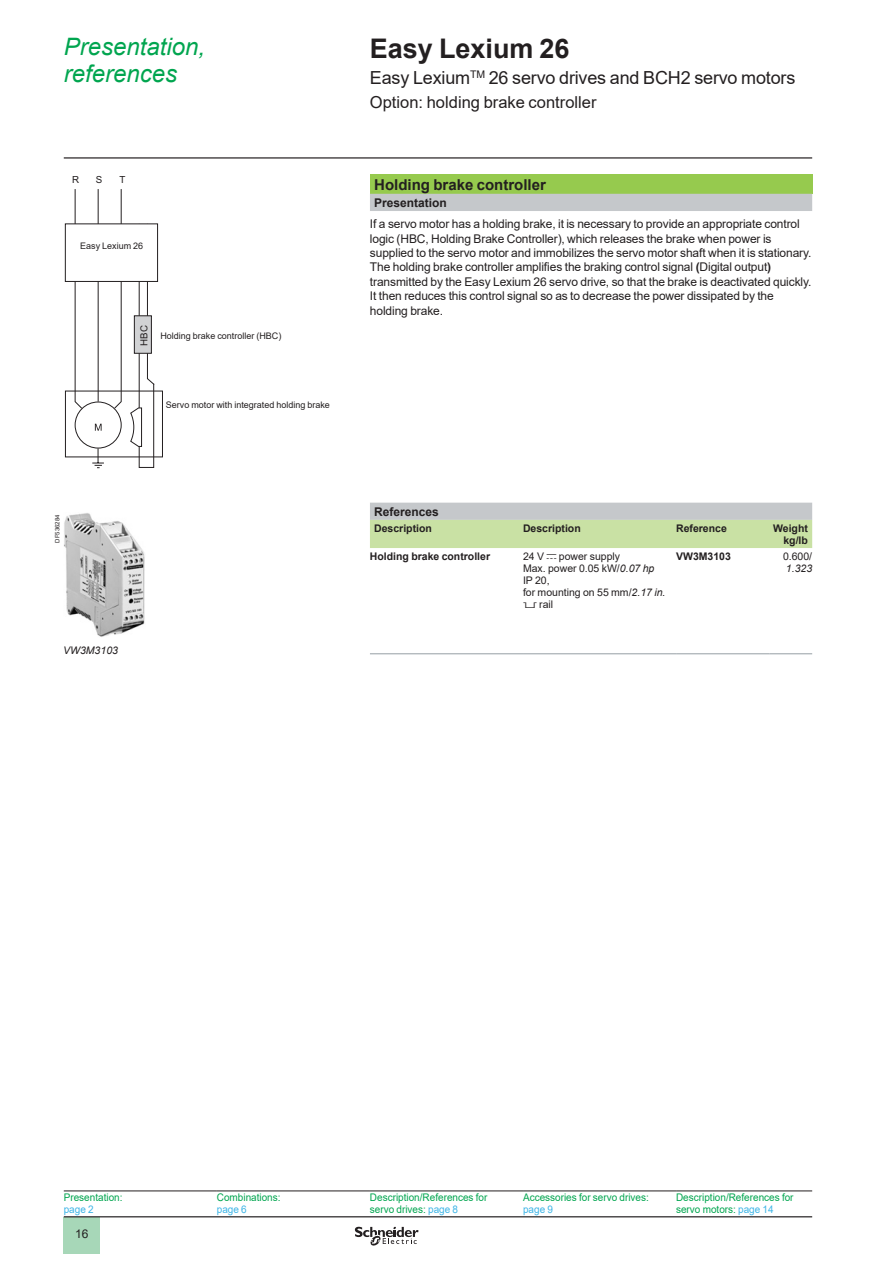
<style>
.page{position:relative;width:893px;height:1263px;background:#fff}
.page>*{position:absolute;margin:0;border:0;box-sizing:border-box;transform-origin:0 0}
._0_TitleLev1{font:700 27px "Arial";color:#231f20}
._0_Topic{font:italic 24px/27px "Arial";color:#00a54f}
._0_TitleLev3{font:18px "Arial";letter-spacing:-.01em;color:#231f20}
._0_TitleLev3-2{font:16.5px "Arial";color:#231f20}
._1_Section_3__10{font:700 15px "Arial";color:#231f20}
._1_Text__8{font:12px/14.4px "Arial";letter-spacing:-.01em;color:#231f20}
._1_Section_4__8{font:700 12px "Arial";color:#231f20}
._0_SeePage{font:10.5px "Arial";color:#00a54f;scale:.95 1}
._1_Text__7{font:10.5px/12px "Arial";color:#231f20}
._1_Section_5__7{font:700 10.5px "Arial";color:#231f20}
._0_SeePage-2{font:10.5px "Arial";color:#3cb4e6;scale:.95 1}
._1_Section_5__7__Rig{font:700 10.5px "Arial";color:#231f20}
.Cell_ReferenceProduc{font:700 10.5px "Arial";color:#231f20}
._1_Legend___Nota__7{font:italic 10.5px "Arial";color:#231f20}
._1_Text__7__Right{font:10.5px "Arial";color:#231f20}
._1_Text__7__Right-2{font:italic 10.5px "Arial";color:#231f20}
.t1{font:9.75px "Arial";color:#231f20}
._1_Legend__6{font:9px "Arial";color:#231f20}
.t2{font:6px "Arial";color:#231f20}
.s1{font-weight:700}
.s2{font-family:"Graph Schneider"}
.s3{font-style:italic}
.s4{color:#3cb4e6}
</style>
<div class="page">
<hr style="left:64px;top:157px;width:748px;height:2px;background:#231f20">
<div style="left:64px;top:1217px;width:36px;height:37px;background:#a7d7b8"></div>
<hr style="left:64px;top:1216px;width:748px;height:1px;background:#231f20">
<svg style="left:355px;top:1226px;width:64px;height:20px"></svg>
<div style="left:370px;top:174px;width:442px;height:20px;background:#96ca4e"></div>
<svg style="left:370px;top:194px;width:442px;height:326px"></svg>
<div style="left:370px;top:520px;width:442px;height:28px;background:#c9e1a4"></div>
<hr style="left:370px;top:653px;width:153px;height:1px;background:#959ea4">
<hr style="left:523px;top:653px;width:153px;height:1px;background:#959ea4">
<hr style="left:676px;top:653px;width:94px;height:1px;background:#959ea4">
<hr style="left:770px;top:653px;width:42px;height:1px;background:#959ea4">
<img style="left:64px;top:513px;width:81px;height:124px">
<div style="left:75px;top:401px;width:47px;height:48px;border:1px solid #231f20;border-radius:50%"></div>
<svg style="left:74px;top:189px;width:48px;height:221px"></svg>
<svg style="left:95px;top:424px;width:7px;height:7px"></svg>
<svg style="left:92px;top:448px;width:12px;height:20px"></svg>
<svg style="left:130px;top:282px;width:25px;height:186px"></svg>
<div style="left:65px;top:223px;width:93px;height:59px;background:#fff;border:1px solid #231f20"></div>
<div style="left:134px;top:315px;width:18px;height:39px;background:#d1d2d4;border:1px solid #231f20"></div>
<div style="left:65px;top:391px;width:98px;height:66px;border:1px solid #231f20"></div>
<hr style="left:64px;top:1191px;width:153px;height:1px;background:#231f20">
<hr style="left:217px;top:1191px;width:153px;height:1px;background:#231f20">
<hr style="left:370px;top:1191px;width:153px;height:1px;background:#231f20">
<hr style="left:523px;top:1191px;width:153px;height:1px;background:#231f20">
<hr style="left:676px;top:1191px;width:136px;height:1px;background:#231f20">
<p class="_0_Topic" style="left:64px;top:34px;width:143px">Presentation, references</p>
<p class="_0_TitleLev1" style="left:370px;top:29px;width:201px">Easy Lexium 26</p>
<p class="_0_TitleLev3" style="left:370px;top:66px;width:427px">Easy Lexium<sup>TM</sup> 26 servo drives and BCH2 servo motors</p>
<p class="_0_TitleLev3-2" style="left:370px;top:91px;width:228px">Option: holding brake controller</p>
<p class="t1" style="left:72px;top:173px;width:9px">R</p>
<p class="t1" style="left:96px;top:173px;width:8px">S</p>
<p class="t1" style="left:119px;top:173px;width:7px">T</p>
<p class="_1_Legend__6" style="left:80px;top:240px;width:65px">Easy Lexium 26</p>
<p class="t1" style="left:138px;top:346px;width:22px;rotate:-90deg">HBC</p>
<p class="_1_Legend__6" style="left:160px;top:330px;width:123px">Holding brake controller (HBC)</p>
<p class="_1_Legend__6" style="left:166px;top:398px;width:166px">Servo motor with integrated holding brake</p>
<p class="t2" style="left:53px;top:543px;width:30px;rotate:-90deg">DF536284</p>
<p class="_1_Legend___Nota__7" style="left:63px;top:643px;width:56px">VW3M3103</p>
<p class="_1_Section_3__10" style="left:374px;top:174px;width:173px">Holding brake controller</p>
<p class="_1_Section_4__8" style="left:374px;top:194px;width:74px">Presentation</p>
<p class="_1_Text__8" style="left:370px;top:217px;width:443px">If a servo motor has a holding brake, it is necessary to provide an appropriate control logic (HBC, Holding Brake Controller), which releases the brake when power is supplied to the servo motor and immobilizes the servo motor shaft when it is stationary.</p>
<p class="_1_Text__8" style="left:370px;top:260px;width:443px">The holding brake controller amplifies the braking control signal <span class="s1">(</span>Digital output<span class="s1">) </span>transmitted by the Easy Lexium 26 servo drive, so that the brake is deactivated quickly.<br>It then reduces this control signal so as to decrease the power dissipated by the holding brake.</p>
<p class="_1_Section_4__8" style="left:374px;top:503px;width:66px">References</p>
<p class="_1_Section_5__7" style="left:374px;top:521px;width:59px">Description</p>
<p class="_1_Section_5__7" style="left:523px;top:521px;width:59px">Description</p>
<p class="_1_Section_5__7" style="left:676px;top:521px;width:52px">Reference</p>
<p class="_1_Section_5__7__Rig" style="left:773px;top:521px;width:36px">Weight</p>
<p class="_1_Section_5__7__Rig" style="left:783px;top:533px;width:26px">kg/lb</p>
<p class="_1_Section_5__7" style="left:370px;top:549px;width:122px">Holding brake controller</p>
<p class="_1_Text__7" style="left:523px;top:550px;width:99px">24 V <span class="s2">c</span> power supply</p>
<p class="_1_Text__7" style="left:523px;top:562px;width:133px">Max. power 0.05 kW/<span class="s3">0.07 hp</span></p>
<p class="_1_Text__7" style="left:523px;top:574px;width:28px">IP 20,</p>
<p class="_1_Text__7" style="left:523px;top:586px;width:144px">for mounting on 55 mm/<span class="s3">2.17 in.<br></span><span class="s2">5</span> rail</p>
<p class="Cell_ReferenceProduc" style="left:676px;top:549px;width:56px">VW3M3103</p>
<p class="_1_Text__7__Right" style="left:783px;top:549px;width:31px">0.600/</p>
<p class="_1_Text__7__Right-2" style="left:786px;top:561px;width:28px">1.323</p>
<p class="_0_SeePage" style="left:64px;top:1190px;width:63px">Presentation:</p>
<p class="_0_SeePage-2" style="left:64px;top:1202px;width:33px">page 2</p>
<p class="_1_Text__8" style="left:75px;top:1226px;width:15px">16</p>
<p class="_0_SeePage" style="left:217px;top:1190px;width:69px">Combinations:</p>
<p class="_0_SeePage-2" style="left:217px;top:1202px;width:33px">page 6</p>
<p class="_0_SeePage" style="left:370px;top:1190px;width:125px">Description/References for</p>
<p class="_0_SeePage" style="left:370px;top:1202px;width:94px">servo drives: <span class="s4">page 8</span></p>
<p class="_0_SeePage" style="left:523px;top:1190px;width:134px">Accessories for servo drives:</p>
<p class="_0_SeePage-2" style="left:523px;top:1202px;width:33px">page 9</p>
<p class="_0_SeePage" style="left:676px;top:1190px;width:125px">Description/References for</p>
<p class="_0_SeePage" style="left:676px;top:1202px;width:104px">servo motors: <span class="s4">page 14</span></p>
</div>
